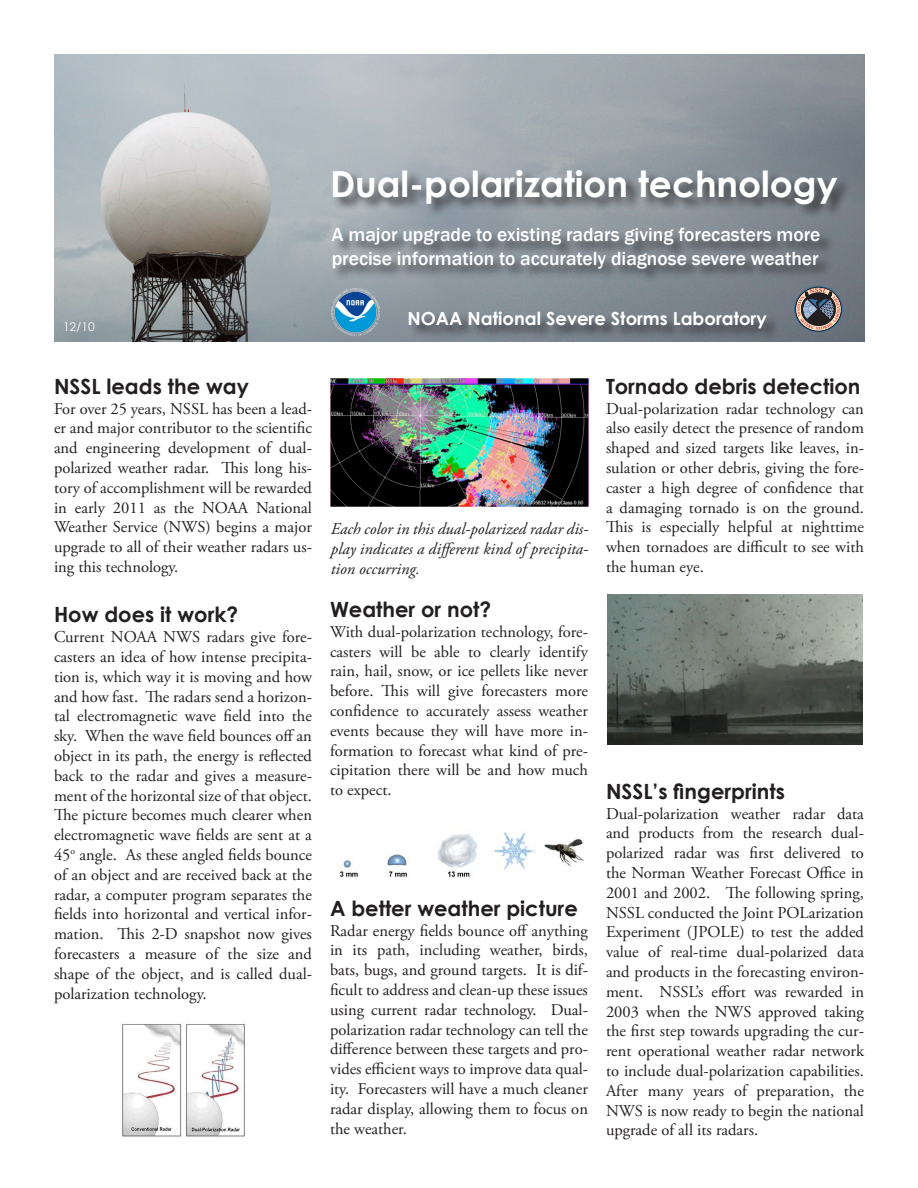
<style>
.page{position:relative;width:918px;height:1188px;background:#fff}
.page>*{position:absolute;margin:0;border:0;box-sizing:border-box;transform-origin:0 0}
.t1{font:700 36px "Century Gothic";color:#fff}
.Subhead{font:700 21px "Century Gothic";color:#231f20}
.Text{font:700 21px "Century Gothic";color:#231f20}
.Subhead-2{font:500 19.5px "Franklin Gothic";color:#fff}
.t2{font:700 18px "Century Gothic";color:#fff}
.Text-2{font:16.5px/19.8px "Adobe Garamond Pro";color:#231f20;text-align:justify}
.Subhead-3{font:16.5px/19.8px "Adobe Garamond Pro";color:#231f20;text-align:justify}
.t3{font:italic 16.5px/19.8px "Adobe Garamond Pro";color:#231f20;text-align:justify}
.t4{font:12px "Century Gothic";color:#fff}
</style>
<div class="page">
<img style="left:55px;top:54px;width:810px;height:288px">
<img style="left:122px;top:1024px;width:123px;height:113px">
<img style="left:338px;top:832px;width:246px;height:46px">
<div style="left:332px;top:169px;width:520px;height:50px;background:#231f20;opacity:.75"></div>
<div style="left:331px;top:227px;width:503px;height:56px;background:#231f20;opacity:.75"></div>
<div style="left:408px;top:311px;width:373px;height:32px;background:#231f20;opacity:.75"></div>
<img style="left:332px;top:288px;width:48px;height:47px">
<svg style="left:795px;top:287px;width:46px;height:44px;background:#756e71"></svg>
<img style="left:607px;top:594px;width:256px;height:151px">
<img style="left:331px;top:378px;width:257px;height:129px">
<p class="t4" style="left:63px;top:319px;width:33px">12/10</p>
<p class="t1" style="left:330px;top:161px;width:509px">Dual-polarization technology</p>
<p class="Subhead-2" style="left:332px;top:223px;width:490px">A major upgrade to existing radars giving forecasters more</p>
<p class="Subhead-2" style="left:332px;top:246px;width:488px">precise information to accurately diagnose severe weather</p>
<p class="t2" style="left:408px;top:307px;width:361px">NOAA National Severe Storms Laboratory</p>
<p class="Subhead" style="left:54px;top:373px;width:196px">NSSL leads the way</p>
<p class="Text-2" style="left:54px;top:399px;width:260px">For over 25 years, NSSL has been a lead&shy;er and major contributor to the scientific and engineering development of dual&shy;polarized weather radar. This long his&shy;tory of accomplishment will be rewarded in early 2011 as the NOAA National Weather Service (NWS) begins a major upgrade to all of their weather radars us&shy;ing this technology.</p>
<p class="Subhead" style="left:54px;top:602px;width:186px">How does it work?</p>
<p class="Subhead-3" style="left:54px;top:628px;width:260px">Current NOAA NWS radars give fore&shy;casters an idea of how intense precipita&shy;tion is, which way it is moving and how and how fast. The radars send a horizon&shy;tal electromagnetic wave field into the sky. When the wave field bounces off an object in its path, the energy is reflected back to the radar and gives a measure&shy;ment of the horizontal size of that object.<br>The picture becomes much clearer when electromagnetic wave fields are sent at a 45<sup>o</sup> angle. As these angled fields bounce of an object and are received back at the radar, a computer program separates the fields into horizontal and vertical infor&shy;mation. This 2-D snapshot now gives forecasters a measure of the size and shape of the object, and is called dual&shy;polarization technology.</p>
<p class="t3" style="left:331px;top:519px;width:259px">Each color in this dual-polarized radar dis&shy;play indicates a different kind of precipita&shy;tion occurring.</p>
<p class="Subhead" style="left:330px;top:596px;width:163px">Weather or not?</p>
<p class="Text-2" style="left:330px;top:622px;width:260px">With dual-polarization technology, fore&shy;casters will be able to clearly identify rain, hail, snow, or ice pellets like never before. This will give forecasters more confidence to accurately assess weather events because they will have more in&shy;formation to forecast what kind of pre&shy;cipitation there will be and how much to expect.</p>
<p class="Text" style="left:330px;top:895px;width:249px">A better weather picture</p>
<p class="Text-2" style="left:330px;top:921px;width:260px">Radar energy fields bounce off anything in its path, including weather, birds, bats, bugs, and ground targets. It is dif&shy;ficult to address and clean-up these issues using current radar technology. Dual&shy;polarization radar technology can tell the difference between these targets and pro&shy;vides efficient ways to improve data qual&shy;ity. Forecasters will have a much cleaner radar display, allowing them to focus on the weather.</p>
<p class="Text" style="left:606px;top:373px;width:256px">Tornado debris detection</p>
<p class="Text-2" style="left:606px;top:399px;width:260px">Dual-polarization radar technology can also easily detect the presence of random shaped and sized targets like leaves, in&shy;sulation or other debris, giving the fore&shy;caster a high degree of confidence that a damaging tornado is on the ground.<br>This is especially helpful at nighttime when tornadoes are difficult to see with the human eye.</p>
<p class="Subhead" style="left:606px;top:778px;width:180px">NSSL’s fingerprints</p>
<p class="Text-2" style="left:606px;top:804px;width:260px">Dual-polarization weather radar data and products from the research dual&shy;polarized radar was first delivered to the Norman Weather Forecast Office in 2001 and 2002. The following spring, NSSL conducted the Joint POLarization Experiment (JPOLE) to test the added value of real-time dual-polarized data and products in the forecasting environ&shy;ment. NSSL’s effort was rewarded in 2003 when the NWS approved taking the first step towards upgrading the cur&shy;rent operational weather radar network to include dual-polarization capabilities.<br>After many years of preparation, the NWS is now ready to begin the national upgrade of all its radars.</p>
</div>
